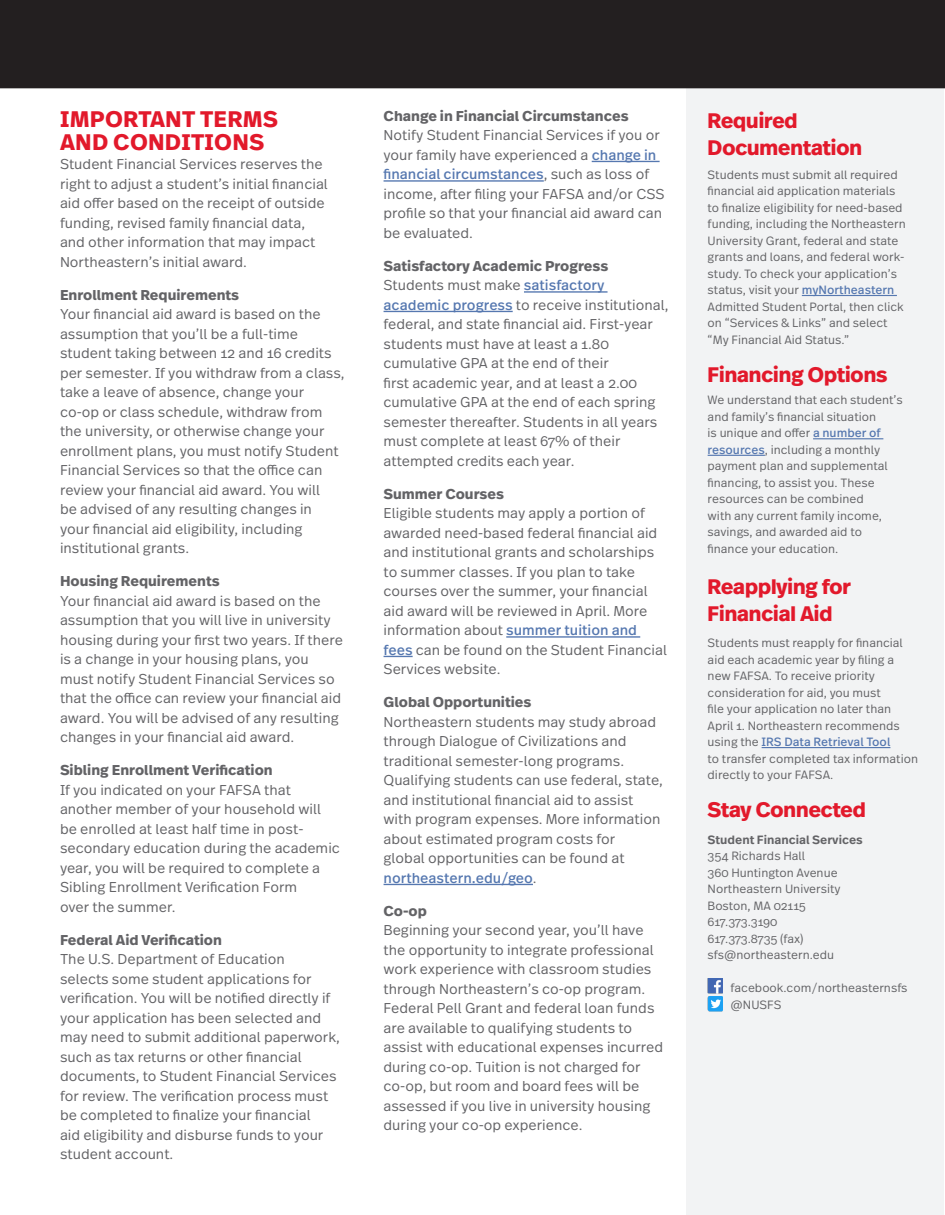
<style>
.page{position:relative;width:945px;height:1215px;background:#fff}
.page>*{position:absolute;margin:0;border:0;box-sizing:border-box;transform-origin:0 0}
.Paragraph{font:700 22.5px/22.5px "Real Text Pro";letter-spacing:.01em;color:#e2192b}
.Subhead-Red{font:700 21px/27px "Real Head Pro";color:#e2192b}
.Paragraph-2{font:300 14.25px/19.5px "Real Text Pro";color:#636366}
.Paragraph_Text_B{font:700 14.25px "Real Text Pro";color:#636366}
.Paragraph-3{font:300 12px/16.5px "Real Text Pro";color:#636366}
.Paragraph-4{font:600 12px "Real Text Pro";color:#636366}
.s1{font-weight:400;color:#5678b0}
</style>
<div class="page">
<div style="left:686px;top:10px;width:258px;height:1205px;background:#f2f3f4"></div>
<hr style="left:802px;top:295px;width:95px;height:1px;background:#5678b0">
<hr style="left:592px;top:161px;width:68px;height:1px;background:#5678b0">
<hr style="left:384px;top:180px;width:160px;height:2px;background:#5678b0">
<hr style="left:524px;top:291px;width:84px;height:2px;background:#5678b0">
<hr style="left:384px;top:311px;width:129px;height:1px;background:#5678b0">
<hr style="left:506px;top:636px;width:134px;height:2px;background:#5678b0">
<svg style="left:384px;top:656px;width:29px;height:1px"></svg>
<hr style="left:384px;top:884px;width:149px;height:1px;background:#5678b0">
<div style="left:0;top:0;width:945px;height:88px;background:#231f20"></div>
<hr style="left:762px;top:747px;width:128px;height:1px;background:#5678b0">
<hr style="left:813px;top:438px;width:70px;height:1px;background:#5678b0">
<hr style="left:708px;top:455px;width:57px;height:1px;background:#5678b0">
<img style="left:708px;top:978px;width:15px;height:15px">
<img style="left:708px;top:996px;width:15px;height:15px">
<p class="Paragraph" style="left:60px;top:108px;width:219px">IMPORTANT TERMS<br>AND CONDITIONS</p>
<p class="Paragraph-2" style="left:60px;top:154px;width:269px">Student Financial Services reserves the right to adjust a student’s initial financial aid offer based on the receipt of outside funding, revised family financial data, and other information that may impact Northeastern’s initial award.</p>
<p class="Paragraph_Text_B" style="left:60px;top:285px;width:181px">Enrollment Requirements</p>
<p class="Paragraph-2" style="left:60px;top:304px;width:286px">Your financial aid award is based on the assumption that you’ll be a full-time student taking between 12 and 16 credits per semester. If you withdraw from a class, take a leave of absence, change your co-op or class schedule, withdraw from the university, or otherwise change your enrollment plans, you must notify Student Financial Services so that the office can review your financial aid award. You will<br>be advised of any resulting changes in your financial aid eligibility, including institutional grants.</p>
<p class="Paragraph_Text_B" style="left:60px;top:571px;width:161px">Housing Requirements</p>
<p class="Paragraph-2" style="left:60px;top:591px;width:285px">Your financial aid award is based on the assumption that you will live in university housing during your first two years. If there is a change in your housing plans, you must notify Student Financial Services so that the office can review your financial aid award. You will be advised of any resulting changes in your financial aid award.</p>
<p class="Paragraph_Text_B" style="left:60px;top:760px;width:214px">Sibling Enrollment Verification</p>
<p class="Paragraph-2" style="left:60px;top:780px;width:282px">If you indicated on your FAFSA that another member of your household will be enrolled at least half time in post&shy;secondary education during the academic year, you will be required to complete a Sibling Enrollment Verification Form<br>over the summer.</p>
<p class="Paragraph_Text_B" style="left:60px;top:930px;width:163px">Federal Aid Verification</p>
<p class="Paragraph-2" style="left:60px;top:949px;width:282px">The U.S. Department of Education<br>selects some student applications for verification. You will be notified directly if your application has been selected and may need to submit additional paperwork, such as tax returns or other financial documents, to Student Financial Services for review. The verification process must be completed to finalize your financial<br>aid eligibility and disburse funds to your student account.</p>
<p class="Paragraph_Text_B" style="left:384px;top:105px;width:247px">Change in Financial Circumstances</p>
<p class="Paragraph-2" style="left:384px;top:125px;width:283px">Notify Student Financial Services if you or your family have experienced a <span class="s1">change in financial circumstances</span>, such as loss of income, after filing your FAFSA and/or CSS profile so that your financial aid award can be evaluated.</p>
<p class="Paragraph_Text_B" style="left:384px;top:255px;width:226px">Satisfactory Academic Progress</p>
<p class="Paragraph-2" style="left:384px;top:275px;width:286px">Students must make <span class="s1">satisfactory academic progress</span> to receive institutional, federal, and state financial aid. First-year students must have at least a 1.80 cumulative GPA at the end of their<br>first academic year, and at least a 2.00 cumulative GPA at the end of each spring semester thereafter. Students in all years must complete at least 67% of their attempted credits each year.</p>
<p class="Paragraph_Text_B" style="left:384px;top:483px;width:122px">Summer Courses</p>
<p class="Paragraph-2" style="left:384px;top:503px;width:285px">Eligible students may apply a portion of awarded need-based federal financial aid and institutional grants and scholarships to summer classes. If you plan to take courses over the summer, your financial aid award will be reviewed in April. More information about <span class="s1">summer tuition and fees</span> can be found on the Student Financial Services website.</p>
<p class="Paragraph_Text_B" style="left:384px;top:692px;width:149px">Global Opportunities</p>
<p class="Paragraph-2" style="left:384px;top:712px;width:281px">Northeastern students may study abroad through Dialogue of Civilizations and traditional semester-long programs.<br>Qualifying students can use federal, state, and institutional financial aid to assist with program expenses. More information about estimated program costs for<br>global opportunities can be found at <span class="s1">northeastern.edu/geo</span>.</p>
<p class="Paragraph_Text_B" style="left:384px;top:900px;width:45px">Co-op</p>
<p class="Paragraph-2" style="left:384px;top:920px;width:281px">Beginning your second year, you’ll have the opportunity to integrate professional work experience with classroom studies through Northeastern’s co-op program.<br>Federal Pell Grant and federal loan funds are available to qualifying students to assist with educational expenses incurred during co-op. Tuition is not charged for co-op, but room and board fees will be assessed if you live in university housing during your co-op experience.</p>
<p class="Subhead-Red" style="left:708px;top:107px;width:156px">Required<br>Documentation</p>
<p class="Paragraph-3" style="left:708px;top:166px;width:200px">Students must submit all required financial aid application materials to finalize eligibility for need-based funding, including the Northeastern University Grant, federal and state grants and loans, and federal work&shy;study. To check your application’s status, visit your <span class="s1">myNortheastern </span>Admitted Student Portal, then click on “Services &amp; Links” and select “My Financial Aid Status.”</p>
<p class="Subhead-Red" style="left:708px;top:361px;width:181px">Financing Options</p>
<p class="Paragraph-3" style="left:708px;top:392px;width:197px">We understand that each student’s and family’s financial situation<br>is unique and offer <span class="s1">a number of resources</span>, including a monthly payment plan and supplemental financing, to assist you. These resources can be combined<br>with any current family income, savings, and awarded aid to finance your education.</p>
<p class="Subhead-Red" style="left:708px;top:573px;width:145px">Reapplying for<br>Financial Aid</p>
<p class="Paragraph-3" style="left:708px;top:634px;width:212px">Students must reapply for financial aid each academic year by filing a new FAFSA. To receive priority consideration for aid, you must<br>file your application no later than April 1. Northeastern recommends using the <span class="s1">IRS Data Retrieval Tool<br></span>to transfer completed tax information directly to your FAFSA.</p>
<p class="Subhead-Red" style="left:708px;top:795px;width:160px">Stay Connected</p>
<p class="Paragraph-4" style="left:708px;top:831px;width:157px">Student Financial Services</p>
<p class="Paragraph-3" style="left:708px;top:848px;width:99px">354 Richards Hall</p>
<p class="Paragraph-3" style="left:708px;top:864px;width:131px">360 Huntington Avenue</p>
<p class="Paragraph-3" style="left:708px;top:881px;width:134px">Northeastern University<br>Boston, MA 02115</p>
<p class="Paragraph-3" style="left:708px;top:914px;width:71px">617.373.3190</p>
<p class="Paragraph-3" style="left:708px;top:930px;width:97px">617.373.8735 (fax)</p>
<p class="Paragraph-3" style="left:708px;top:947px;width:128px">sfs@northeastern.edu</p>
<p class="Paragraph-3" style="left:731px;top:980px;width:179px">facebook.com/northeasternsfs @NUSFS</p>
</div>
